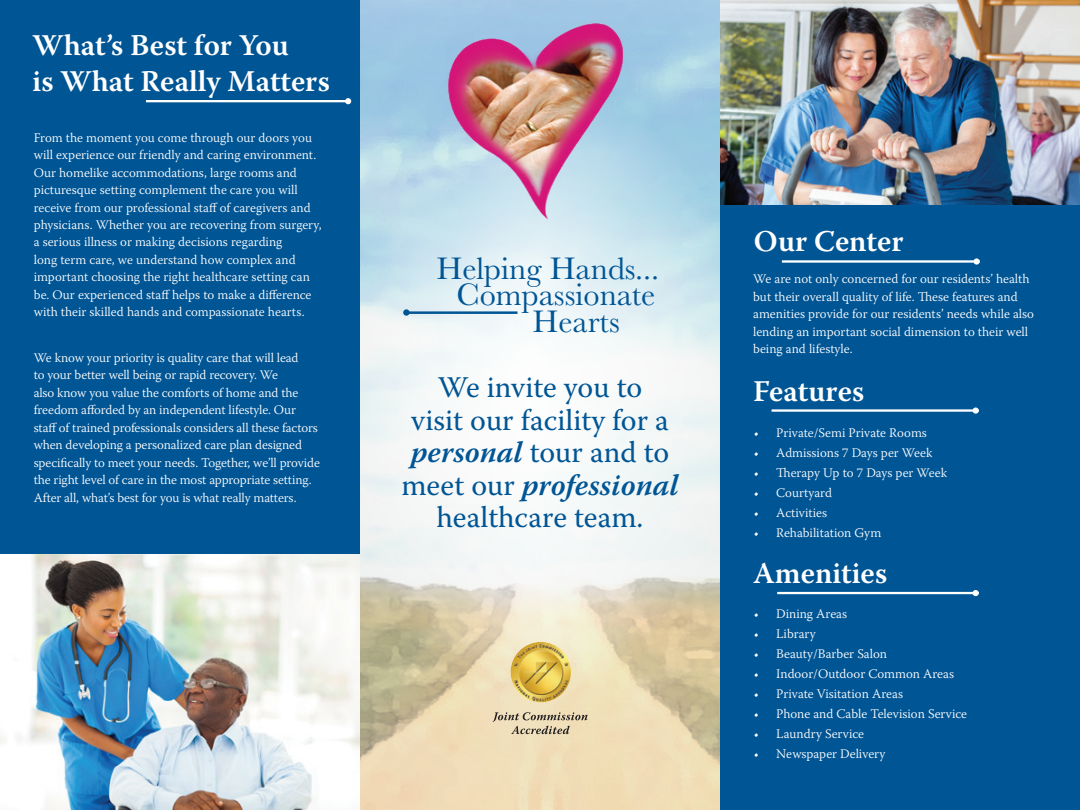
<style>
.page{position:relative;width:1080px;height:810px;background:#fff}
.page>*{position:absolute;margin:0;border:0;box-sizing:border-box;transform-origin:0 0}
.t1{font:32.38px "Baskerville";color:#005595}
.t2{font:30px/32.5px "Warnock Pro";color:#005595;text-align:center}
.t3{font:600 30px/36px "Warnock Pro";color:#fff}
.t4{font:300 13.12px/17.5px "Warnock Pro";color:#fff}
.s1{font-weight:600;font-style:italic}
</style>
<div class="page">
<img style="left:360px;top:0;width:360px;height:810px">
<img style="left:360px;top:82px;width:360px;height:607px">
<div style="left:0;top:0;width:360px;height:605px;background:#005595"></div>
<div style="left:720px;top:0;width:360px;height:810px;background:#005595"></div>
<hr style="left:406px;top:311px;width:111px;height:3px;background:#005595">
<svg style="left:403px;top:309px;width:7px;height:7px"></svg>
<img style="left:446px;top:21px;width:180px;height:201px">
<hr style="left:146px;top:100px;width:204px;height:2px;background:#fff">
<svg style="left:345px;top:98px;width:6px;height:6px"></svg>
<hr style="left:782px;top:260px;width:198px;height:3px;background:#fff">
<hr style="left:772px;top:409px;width:207px;height:3px;background:#fff">
<div style="left:974px;top:258px;width:6px;height:7px;background:#fff;border-radius:50%"></div>
<div style="left:973px;top:407px;width:6px;height:7px;background:#fff;border-radius:50%"></div>
<hr style="left:777px;top:592px;width:202px;height:2px;background:#fff">
<svg style="left:973px;top:590px;width:6px;height:6px"></svg>
<img style="left:0;top:555px;width:360px;height:255px">
<img style="left:720px;top:0;width:360px;height:205px">
<img style="left:511px;top:642px;width:60px;height:60px;border-radius:30px">
<svg style="left:493px;top:712px;width:94px;height:22px;background:#c9bb9d"></svg>
<h2 class="t3" style="left:32px;top:27px;width:299px">What’s Best for You<br>is What Really Matters</h2>
<p class="t4" style="left:34px;top:128px;width:289px">From the moment you come through our doors you will experience our friendly and caring environment.<br>Our homelike accommodations, large rooms and picturesque setting complement the care you will receive from our professional staff of caregivers and physicians. Whether you are recovering from surgery, a serious illness or making decisions regarding<br>long term care, we understand how complex and important choosing the right healthcare setting can be. Our experienced staff helps to make a difference with their skilled hands and compassionate hearts.</p>
<p class="t4" style="left:34px;top:349px;width:288px">We know your priority is quality care that will lead<br>to your better well being or rapid recovery. We<br>also know you value the comforts of home and the freedom afforded by an independent lifestyle. Our staff of trained professionals considers all these factors when developing a personalized care plan designed specifically to meet your needs. Together, we’ll provide the right level of care in the most appropriate setting.<br>After all, what’s best for you is what really matters.</p>
<h1 class="t1" style="left:436px;top:248px;width:224px">Helping Hands...</h1>
<h1 class="t1" style="left:457px;top:274px;width:200px">Compassionate</h1>
<h1 class="t1" style="left:533px;top:300px;width:89px">Hearts</h1>
<h2 class="t2" style="left:401px;top:371px;width:279px">We invite you to<br>visit our facility for a <span class="s1">personal</span> tour and to meet our <span class="s1">professional </span>healthcare team.</h2>
<h2 class="t3" style="left:754px;top:222px;width:151px">Our Center</h2>
<p class="t4" style="left:753px;top:270px;width:282px">We are not only concerned for our residents’ health but their overall quality of life. These features and amenities provide for our residents’ needs while also lending an important social dimension to their well being and lifestyle.</p>
<h2 class="t3" style="left:753px;top:372px;width:113px">Features</h2>
<p class="t4" style="left:754px;top:424px;width:175px">• Private/Semi Private Rooms</p>
<p class="t4" style="left:754px;top:444px;width:180px">• Admissions 7 Days per Week</p>
<p class="t4" style="left:754px;top:464px;width:195px">• Therapy Up to 7 Days per Week</p>
<p class="t4" style="left:754px;top:484px;width:80px">• Courtyard</p>
<p class="t4" style="left:754px;top:504px;width:75px">• Activities</p>
<p class="t4" style="left:754px;top:524px;width:129px">• Rehabilitation Gym</p>
<h2 class="t3" style="left:753px;top:555px;width:136px">Amenities</h2>
<p class="t4" style="left:754px;top:605px;width:95px">• Dining Areas</p>
<p class="t4" style="left:754px;top:625px;width:64px">• Library</p>
<p class="t4" style="left:754px;top:645px;width:135px">• Beauty/Barber Salon</p>
<p class="t4" style="left:754px;top:665px;width:202px">• Indoor/Outdoor Common Areas</p>
<p class="t4" style="left:754px;top:685px;width:151px">• Private Visitation Areas</p>
<p class="t4" style="left:754px;top:705px;width:215px">• Phone and Cable Television Service</p>
<p class="t4" style="left:754px;top:725px;width:112px">• Laundry Service</p>
<p class="t4" style="left:754px;top:745px;width:133px">• Newspaper Delivery</p>
</div>
